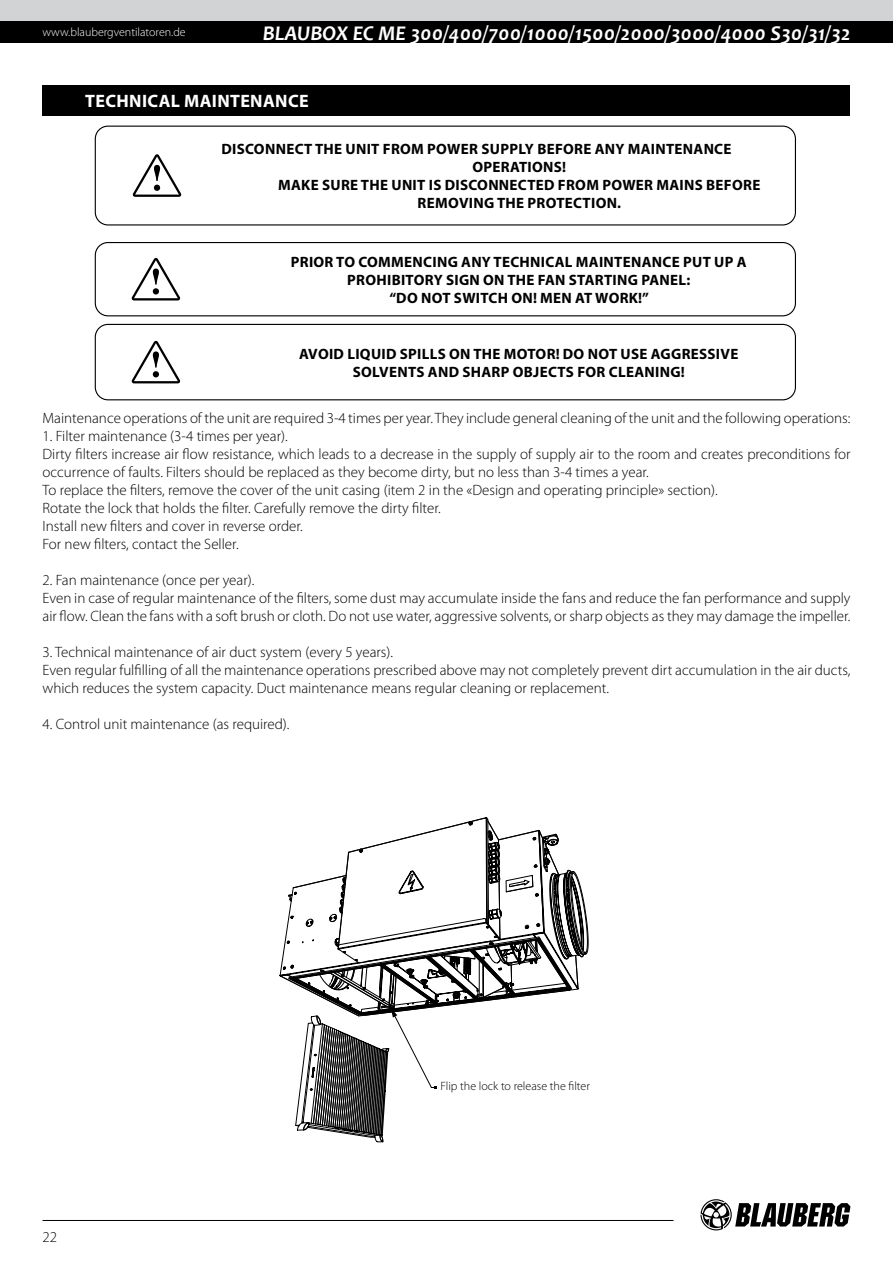
<style>
.page{position:relative;width:893px;height:1263px;background:#fff}
.page>*{position:absolute;margin:0;border:0;box-sizing:border-box;transform-origin:0 0}
.t1{font:italic 700 21px "Candara";color:#fff}
.t2{font:700 18px "Myriad Pro";letter-spacing:.02em;color:#fff}
.t3{font:300 15px/18px "Myriad Pro";color:#000}
.t4{font:700 15px/18px "Myriad Pro";letter-spacing:.02em;color:#000;text-align:center}
.t5{font:300 12px "Myriad Pro";color:#000}
.t6{font:300 12px "Myriad Pro";color:#fff}
</style>
<div class="page">
<div style="left:0;top:0;width:893px;height:21px;background:#d1d3d4"></div>
<div style="left:0;top:21px;width:893px;height:22px;background:#000"></div>
<svg style="left:700px;top:1199px;width:150px;height:31px"></svg>
<hr style="left:43px;top:1220px;width:631px;height:1px;background:#000">
<div style="left:95px;top:126px;width:701px;height:99px;border:1px solid #000;border-radius:13px"></div>
<div style="left:95px;top:324px;width:701px;height:76px;border:1px solid #000;border-radius:13px"></div>
<div style="left:95px;top:242px;width:701px;height:74px;border:1px solid #000;border-radius:13px"></div>
<svg style="left:133px;top:154px;width:48px;height:43px"></svg>
<svg style="left:132px;top:341px;width:48px;height:42px"></svg>
<svg style="left:132px;top:258px;width:48px;height:42px"></svg>
<div style="left:43px;top:85px;width:807px;height:31px;background:#000"></div>
<svg style="left:279px;top:817px;width:309px;height:325px"></svg>
<p class="t6" style="left:43px;top:26px;width:145px">www.blaubergventilatoren.de</p>
<h1 class="t1" style="left:263px;top:20px;width:13px">BLAUBO</h1>
<h1 class="t1" style="left:336px;top:20px;width:516px">X EC ME 300/400/700/1000/1500/2000/3000/4000 S30/31/32</h1>
<p class="t2" style="left:85px;top:89px;width:225px">TECHNICAL MAINTENANCE</p>
<p class="t4" style="left:221px;top:140px;width:512px">DISCONNECT THE UNIT FROM POWER SUPPLY BEFORE ANY MAINTENANCE</p>
<p class="t4" style="left:472px;top:158px;width:95px">OPERATIONS!</p>
<p class="t4" style="left:278px;top:176px;width:484px">MAKE SURE THE UNIT IS DISCONNECTED FROM POWER MAINS BEFORE</p>
<p class="t4" style="left:418px;top:194px;width:205px">REMOVING THE PROTECTION.</p>
<p class="t4" style="left:291px;top:252px;width:457px">PRIOR TO COMMENCING ANY TECHNICAL MAINTENANCE PUT UP A<br>PROHIBITORY SIGN ON THE FAN STARTING PANEL:<br>“DO NOT SWITCH ON! MEN AT WORK!”</p>
<p class="t4" style="left:299px;top:344px;width:441px">AVOID LIQUID SPILLS ON THE MOTOR! DO NOT USE AGGRESSIVE<br>SOLVENTS AND SHARP OBJECTS FOR CLEANING!</p>
<p class="t3" style="left:43px;top:409px;width:809px">Maintenance operations of the unit are required 3-4 times per year. They include general cleaning of the unit and the following operations:</p>
<p class="t3" style="left:43px;top:427px;width:809px">1. Filter maintenance (3-4 times per year).<br>Dirty filters increase air flow resistance, which leads to a decrease in the supply of supply air to the room and creates preconditions for occurrence of faults. Filters should be replaced as they become dirty, but no less than 3-4 times a year.<br>To replace the filters, remove the cover of the unit casing (item 2 in the «Design and operating principle» section).<br>Rotate the lock that holds the filter. Carefully remove the dirty filter.<br>Install new filters and cover in reverse order.<br>For new filters, contact the Seller.</p>
<p class="t3" style="left:43px;top:571px;width:809px">2. Fan maintenance (once per year).<br>Even in case of regular maintenance of the filters, some dust may accumulate inside the fans and reduce the fan performance and supply air flow. Clean the fans with a soft brush or cloth. Do not use water, aggressive solvents, or sharp objects as they may damage the impeller.</p>
<p class="t3" style="left:43px;top:643px;width:809px">3. Technical maintenance of air duct system (every 5 years).<br>Even regular fulfilling of all the maintenance operations prescribed above may not completely prevent dirt accumulation in the air ducts, which reduces the system capacity. Duct maintenance means regular cleaning or replacement.</p>
<p class="t3" style="left:43px;top:715px;width:249px">4. Control unit maintenance (as required).</p>
<p class="t3" style="left:43px;top:1228px;width:16px">22</p>
<p class="t5" style="left:441px;top:1079px;width:151px">Flip the lock to release the filter</p>
</div>
